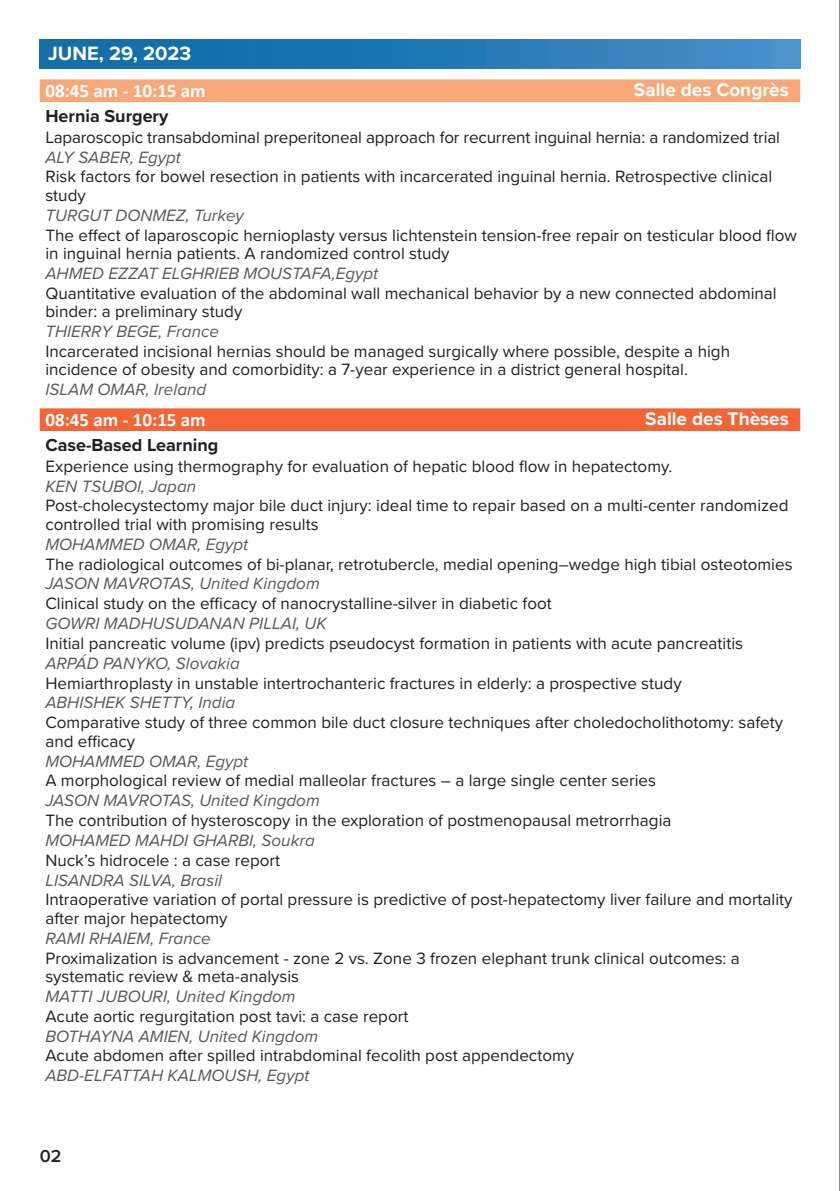
<style>
.page{position:relative;width:840px;height:1191px;background:#fff}
.page>*{position:absolute;margin:0;border:0;box-sizing:border-box;transform-origin:0 0}
.t1{font:700 20px "Proxima Nova";color:#fff}
.t2{font:700 19px "Calibri";color:#fff}
.t3{font:700 19px "Proxima Nova";color:#fff}
.t4{font:700 18px "Proxima Nova";color:#231f20}
.t5{font:600 18px "Proxima Nova";color:#231f20}
.t6{font:17px/18.4px "Proxima Nova";color:#231f20}
.t7{font:italic 17px "Proxima Nova";color:#57585a}
</style>
<div class="page">
<div style="left:40px;top:79px;width:759px;height:23px;background:#f8a877"></div>
<div style="left:40px;top:408px;width:759px;height:23px;background:#f26537"></div>
<hr style="left:839px;top:0;width:1px;height:1191px;background:#231f20">
<div style="left:40px;top:40px;width:759px;height:28px;background:linear-gradient(to right,#0569a3,#468dc8)"></div>
<p class="t1" style="left:48px;top:39px;width:144px">JUNE, 29, 2023</p>
<p class="t2" style="left:45px;top:77px;width:162px">08:45 am - 10:15 am</p>
<p class="t3" style="left:633px;top:76px;width:156px">Salle des Congrès</p>
<p class="t4" style="left:45px;top:102px;width:124px">Hernia Surgery</p>
<p class="t6" style="left:45px;top:127px;width:735px">Laparoscopic transabdominal preperitoneal approach for recurrent inguinal hernia: a randomized trial</p>
<p class="t7" style="left:45px;top:144px;width:137px">ALY SABER, Egypt</p>
<p class="t6" style="left:45px;top:167px;width:728px">Risk factors for bowel resection in patients with incarcerated inguinal hernia. Retrospective clinical study</p>
<p class="t7" style="left:45px;top:202px;width:200px">TURGUT DONMEZ, Turkey</p>
<p class="t6" style="left:45px;top:225px;width:752px">The effect of laparoscopic hernioplasty versus lichtenstein tension-free repair on testicular blood flow in inguinal hernia patients. A randomized control study</p>
<p class="t7" style="left:45px;top:260px;width:334px">AHMED EZZAT ELGHRIEB MOUSTAFA,Egypt</p>
<p class="t6" style="left:45px;top:283px;width:732px">Quantitative evaluation of the abdominal wall mechanical behavior by a new connected abdominal binder: a preliminary study</p>
<p class="t7" style="left:45px;top:319px;width:175px">THIERRY BEGE, France</p>
<p class="t6" style="left:45px;top:341px;width:685px">Incarcerated incisional hernias should be managed surgically where possible, despite a high incidence of obesity and comorbidity: a 7-year experience in a district general hospital.</p>
<p class="t7" style="left:45px;top:377px;width:162px">ISLAM OMAR, Ireland</p>
<p class="t2" style="left:45px;top:406px;width:162px">08:45 am - 10:15 am</p>
<p class="t3" style="left:645px;top:405px;width:145px">Salle des Thèses</p>
<p class="t4" style="left:45px;top:431px;width:174px">Case-Based Learning</p>
<p class="t6" style="left:45px;top:456px;width:628px">Experience using thermography for evaluation of hepatic blood flow in hepatectomy.</p>
<p class="t7" style="left:45px;top:473px;width:152px">KEN TSUBOI, Japan</p>
<p class="t6" style="left:45px;top:496px;width:744px">Post-cholecystectomy major bile duct injury: ideal time to repair based on a multi-center randomized controlled trial with promising results</p>
<p class="t7" style="left:45px;top:531px;width:204px">MOHAMMED OMAR, Egypt</p>
<p class="t6" style="left:45px;top:554px;width:748px">The radiological outcomes of bi-planar, retrotubercle, medial opening–wedge high tibial osteotomies</p>
<p class="t7" style="left:45px;top:571px;width:276px">JASON MAVROTAS, United Kingdom</p>
<p class="t6" style="left:45px;top:593px;width:507px">Clinical study on the efficacy of nanocrystalline-silver in diabetic foot</p>
<p class="t7" style="left:45px;top:610px;width:282px">GOWRI MADHUSUDANAN PILLAI, UK</p>
<p class="t6" style="left:45px;top:633px;width:698px">Initial pancreatic volume (ipv) predicts pseudocyst formation in patients with acute pancreatitis</p>
<p class="t7" style="left:45px;top:650px;width:196px">ARPÁD PANYKO, Slovakia</p>
<p class="t6" style="left:45px;top:673px;width:637px">Hemiarthroplasty in unstable intertrochanteric fractures in elderly: a prospective study</p>
<p class="t7" style="left:45px;top:690px;width:191px">ABHISHEK SHETTY, India</p>
<p class="t6" style="left:45px;top:712px;width:739px">Comparative study of three common bile duct closure techniques after choledocholithotomy: safety and efficacy</p>
<p class="t7" style="left:45px;top:748px;width:204px">MOHAMMED OMAR, Egypt</p>
<p class="t6" style="left:45px;top:771px;width:611px">A morphological review of medial malleolar fractures – a large single center series</p>
<p class="t7" style="left:45px;top:788px;width:276px">JASON MAVROTAS, United Kingdom</p>
<p class="t6" style="left:45px;top:810px;width:627px">The contribution of hysteroscopy in the exploration of postmenopausal metrorrhagia</p>
<p class="t7" style="left:45px;top:827px;width:271px">MOHAMED MAHDI GHARBI, Soukra</p>
<p class="t6" style="left:45px;top:850px;width:236px">Nuck’s hidrocele : a case report</p>
<p class="t7" style="left:45px;top:867px;width:178px">LISANDRA SILVA, Brasil</p>
<p class="t6" style="left:45px;top:890px;width:748px">Intraoperative variation of portal pressure is predictive of post-hepatectomy liver failure and mortality after major hepatectomy</p>
<p class="t7" style="left:45px;top:925px;width:167px">RAMI RHAIEM, France</p>
<p class="t6" style="left:45px;top:948px;width:695px">Proximalization is advancement - zone 2 vs. Zone 3 frozen elephant trunk clinical outcomes: a systematic review &amp; meta-analysis</p>
<p class="t7" style="left:45px;top:983px;width:252px">MATTI JUBOURI, United Kingdom</p>
<p class="t6" style="left:45px;top:1006px;width:364px">Acute aortic regurgitation post tavi: a case report</p>
<p class="t7" style="left:45px;top:1023px;width:274px">BOTHAYNA AMIEN, United Kingdom</p>
<p class="t6" style="left:45px;top:1045px;width:530px">Acute abdomen after spilled intrabdominal fecolith post appendectomy</p>
<p class="t7" style="left:45px;top:1063px;width:265px">ABD-ELFATTAH KALMOUSH, Egypt</p>
<p class="t5" style="left:40px;top:1142px;width:23px">02</p>
</div>
